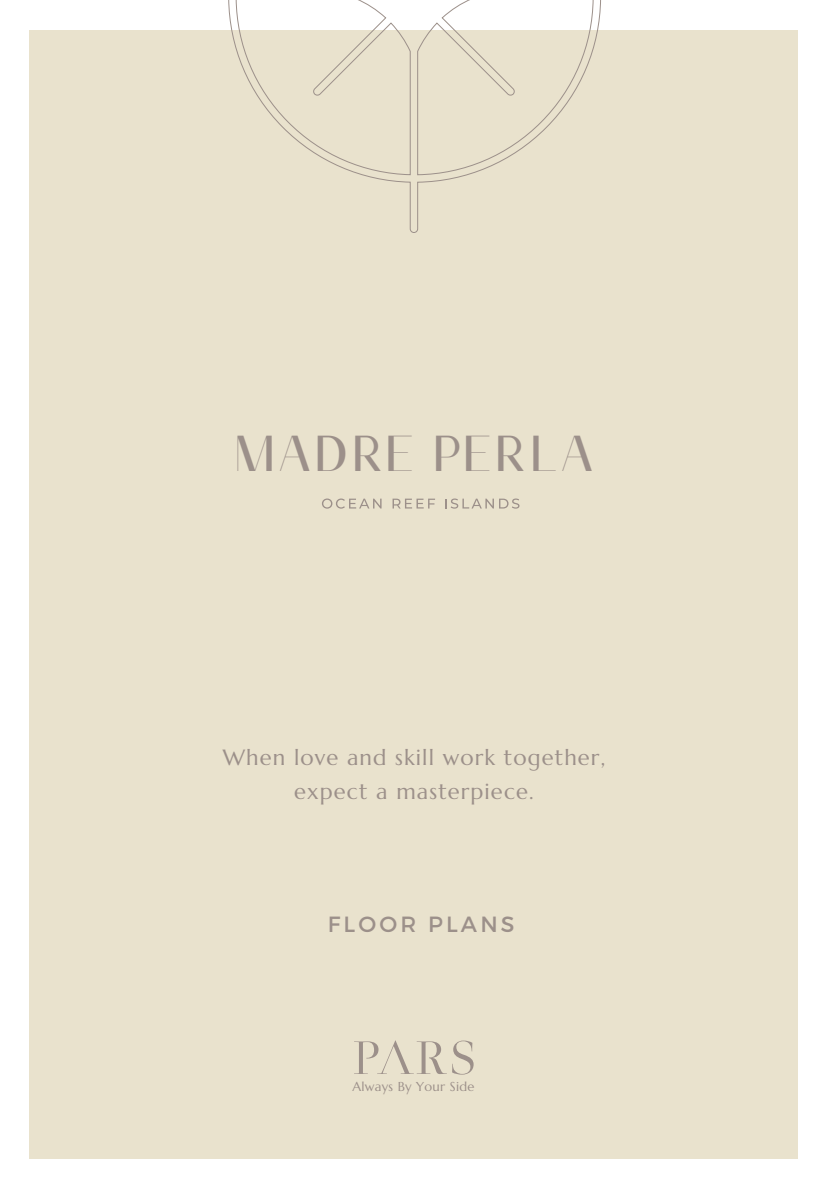
<style>
.page{position:relative;width:828px;height:1188px;background:#fff}
.page>*{position:absolute;margin:0;border:0;box-sizing:border-box;transform-origin:0 0}
.t1{font:500 46px "Glysa";letter-spacing:.05em;color:#9c908a}
.t2{font:22px/34px "Marcellus";letter-spacing:.05em;color:#9c908a;text-align:center}
.t3{font:22px "Montserrat";letter-spacing:.14em;color:#9c908a}
.t4{font:12.8px "Marcellus";letter-spacing:.025em;color:#9c908a}
</style>
<div class="page">
<div style="left:30px;top:30px;width:768px;height:1128px;background:#e9e2cd"></div>
<svg style="left:354px;top:1040px;width:120px;height:35px"></svg>
<svg style="left:322px;top:499px;width:60px;height:10px"></svg>
<svg style="left:393px;top:499px;width:42px;height:10px"></svg>
<svg style="left:445px;top:499px;width:75px;height:10px"></svg>
<svg style="left:228px;top:0;width:373px;height:233px"></svg>
<h1 class="t1" style="left:234px;top:423px;width:361px">MADRE PERLA</h1>
<p class="t2" style="left:223px;top:740px;width:384px">When love and skill work together, expect a masterpiece.</p>
<p class="t3" style="left:328px;top:910px;width:188px">FLOOR PLANS</p>
<p class="t4" style="left:352px;top:1078px;width:124px">Always By Your Side</p>
</div>
